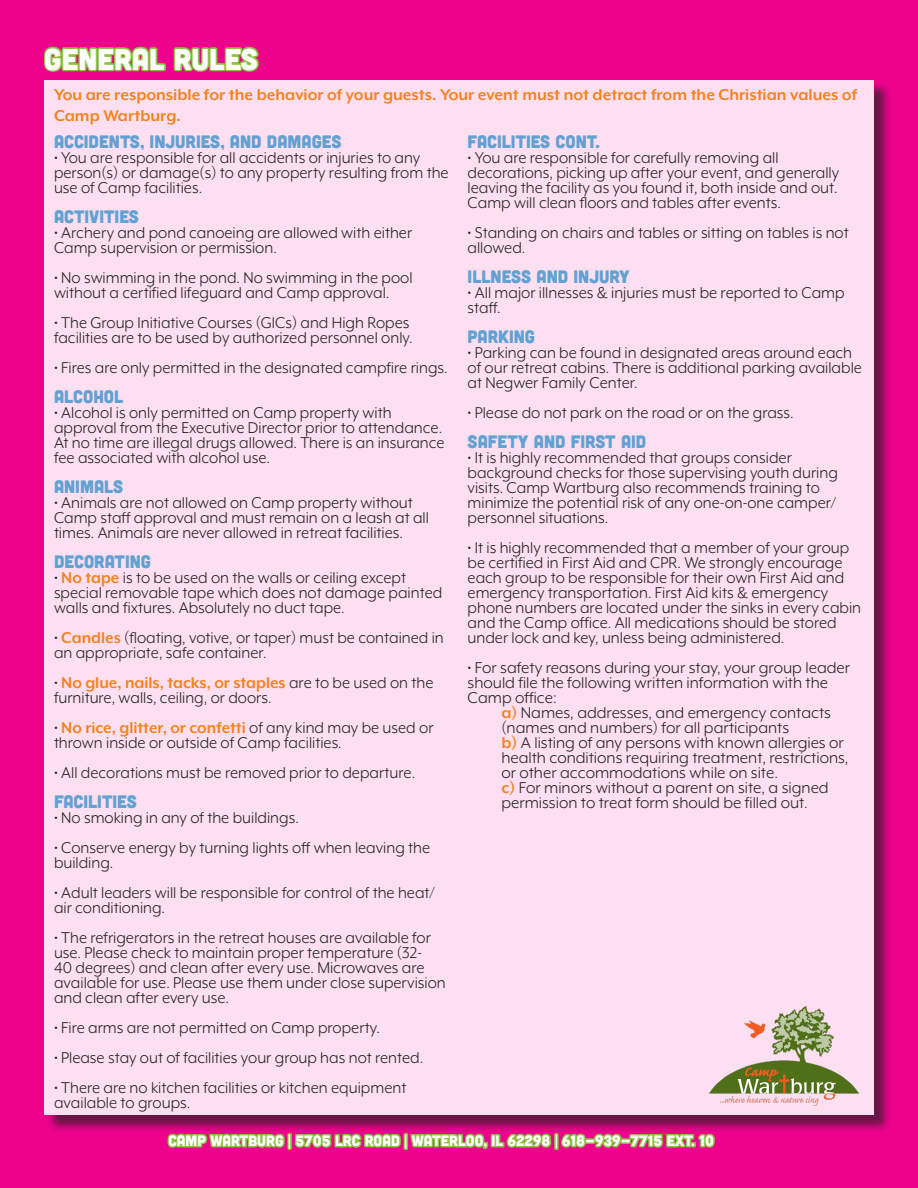
<style>
.page{position:relative;width:918px;height:1188px;background:#ed028c}
.page>*{position:absolute;margin:0;border:0;box-sizing:border-box;transform-origin:0 0}
.Slogan_1{font:30px "Cubano";color:#fff}
.t1{font:18px/15px "Mr Eaves XL Mod OT";color:#231f20}
.t2{font:18px "Cubano";color:#62a1d1}
.Slogan_1-2{font:700 18px/21.6px "Mr Eaves XL Mod OT";color:#f58220}
.Slogan_1-3{font:15px "Cubano";color:#fff}
.s1{font-weight:700;color:#f58220}
</style>
<div class="page">
<div style="left:46px;top:82px;width:846px;height:1051px;background:#231f20;opacity:.75"></div>
<div style="left:44px;top:80px;width:830px;height:1035px;background:#fce0f1"></div>
<svg style="left:44px;top:46px;width:215px;height:26px"></svg>
<svg style="left:166px;top:1115px;width:121px;height:33px;background:#9e4e59"></svg>
<div style="left:287px;top:1133px;width:5px;height:17px;border:3px solid #8ac23f"></div>
<svg style="left:293px;top:1115px;width:109px;height:33px"></svg>
<div style="left:404px;top:1133px;width:4px;height:17px;border:3px solid #8ac23f"></div>
<svg style="left:408px;top:1115px;width:145px;height:35px"></svg>
<div style="left:554px;top:1133px;width:5px;height:17px;border:3px solid #8ac23f"></div>
<svg style="left:559px;top:1130px;width:157px;height:18px"></svg>
<img style="left:709px;top:1006px;width:150px;height:100px">
<p class="Slogan_1" style="left:44px;top:40px;width:215px">GENERAL RULES</p>
<p class="Slogan_1-2" style="left:54px;top:84px;width:805px">You are responsible for the behavior of your guests. Your event must not detract from the Christian values of<br>Camp Wartburg.</p>
<p class="t2" style="left:54px;top:131px;width:289px">ACCIDENTS, INJURIES, AND DAMAGES</p>
<p class="t1" style="left:54px;top:151px;width:396px">• You are responsible for all accidents or injuries to any person(s) or damage(s) to any property resulting from the use of Camp facilities.</p>
<p class="t2" style="left:54px;top:206px;width:86px">ACTIVITIES</p>
<p class="t1" style="left:54px;top:226px;width:360px">• Archery and pond canoeing are allowed with either<br>Camp supervision or permission.</p>
<p class="t1" style="left:54px;top:271px;width:360px">• No swimming in the pond. No swimming in the pool without a certified lifeguard and Camp approval.</p>
<p class="t1" style="left:54px;top:316px;width:360px">• The Group Initiative Courses (GICs) and High Ropes facilities are to be used by authorized personnel only.</p>
<p class="t1" style="left:54px;top:361px;width:395px">• Fires are only permitted in the designated campfire rings.</p>
<p class="t2" style="left:54px;top:386px;width:71px">ALCOHOL</p>
<p class="t1" style="left:54px;top:406px;width:392px">• Alcohol is only permitted on Camp property with approval from the Executive Director prior to attendance.<br>At no time are illegal drugs allowed. There is an insurance fee associated with alcohol use.</p>
<p class="t2" style="left:54px;top:476px;width:71px">ANIMALS</p>
<p class="t1" style="left:54px;top:496px;width:376px">• Animals are not allowed on Camp property without<br>Camp staff approval and must remain on a leash at all times. Animals are never allowed in retreat facilities.</p>
<p class="t2" style="left:54px;top:551px;width:99px">DECORATING</p>
<p class="t1" style="left:54px;top:571px;width:390px">• <span class="s1">No tape</span> is to be used on the walls or ceiling except special removable tape which does not damage painted walls and fixtures. Absolutely no duct tape.</p>
<p class="t1" style="left:54px;top:631px;width:391px">• <span class="s1">Candles</span> (floating, votive, or taper) must be contained in an appropriate, safe container.</p>
<p class="t1" style="left:54px;top:676px;width:381px">• <span class="s1">No glue, nails, tacks, or staples</span> are to be used on the furniture, walls, ceiling, or doors.</p>
<p class="t1" style="left:54px;top:721px;width:381px">• <span class="s1">No rice, glitter, or confetti</span> of any kind may be used or thrown inside or outside of Camp facilities.</p>
<p class="t1" style="left:54px;top:766px;width:363px">• All decorations must be removed prior to departure.</p>
<p class="t2" style="left:54px;top:791px;width:84px">FACILITIES</p>
<p class="t1" style="left:54px;top:811px;width:246px">• No smoking in any of the buildings.</p>
<p class="t1" style="left:54px;top:841px;width:378px">• Conserve energy by turning lights off when leaving the building.</p>
<p class="t1" style="left:54px;top:886px;width:382px">• Adult leaders will be responsible for control of the heat/ air conditioning.</p>
<p class="t1" style="left:54px;top:931px;width:393px">• The refrigerators in the retreat houses are available for use. Please check to maintain proper temperature (32-<br>40 degrees) and clean after every use. Microwaves are available for use. Please use them under close supervision and clean after every use.</p>
<p class="t1" style="left:54px;top:1021px;width:328px">• Fire arms are not permitted on Camp property.</p>
<p class="t1" style="left:54px;top:1051px;width:371px">• Please stay out of facilities your group has not rented.</p>
<p class="t1" style="left:54px;top:1081px;width:354px">• There are no kitchen facilities or kitchen equipment available to groups.</p>
<p class="t2" style="left:468px;top:131px;width:133px">FACILITIES CONT.</p>
<p class="t1" style="left:468px;top:151px;width:373px">• You are responsible for carefully removing all decorations, picking up after your event, and generally leaving the facility as you found it, both inside and out.<br>Camp will clean floors and tables after events.</p>
<p class="t1" style="left:468px;top:226px;width:383px">• Standing on chairs and tables or sitting on tables is not allowed.</p>
<p class="t2" style="left:468px;top:266px;width:164px">ILLNESS AND INJURY</p>
<p class="t1" style="left:468px;top:286px;width:378px">• All major illnesses &amp; injuries must be reported to Camp staff.</p>
<p class="t2" style="left:468px;top:326px;width:69px">PARKING</p>
<p class="t1" style="left:468px;top:346px;width:396px">• Parking can be found in designated areas around each of our retreat cabins. There is additional parking available at Negwer Family Center.</p>
<p class="t1" style="left:468px;top:406px;width:328px">• Please do not park on the road or on the grass.</p>
<p class="t2" style="left:468px;top:431px;width:180px">SAFETY AND FIRST AID</p>
<p class="t1" style="left:468px;top:451px;width:372px">• It is highly recommended that groups consider background checks for those supervising youth during visits. Camp Wartburg also recommends training to minimize the potential risk of any one-on-one camper/ personnel situations.</p>
<p class="t1" style="left:468px;top:541px;width:395px">• It is highly recommended that a member of your group be certified in First Aid and CPR. We strongly encourage each group to be responsible for their own First Aid and emergency transportation. First Aid kits &amp; emergency phone numbers are located under the sinks in every cabin and the Camp office. All medications should be stored under lock and key, unless being administered.</p>
<p class="t1" style="left:468px;top:661px;width:384px">• For safety reasons during your stay, your group leader should file the following written information with the<br>Camp office:</p>
<p class="t1" style="left:501px;top:706px;width:331px"><span class="s1">a)</span> Names, addresses, and emergency contacts (names and numbers) for all participants</p>
<p class="t1" style="left:501px;top:736px;width:349px"><span class="s1">b)</span> A listing of any persons with known allergies or health conditions requiring treatment, restrictions, or other accommodations while on site.</p>
<p class="t1" style="left:501px;top:781px;width:329px"><span class="s1">c)</span> For minors without a parent on site, a signed permission to treat form should be filled out.</p>
<p class="Slogan_1-3" style="left:168px;top:1131px;width:547px">CAMP WARTBURG | 5705 LRC ROAD | WATERLOO, IL 62298 | 618-939-7715 EXT. 10</p>
</div>
